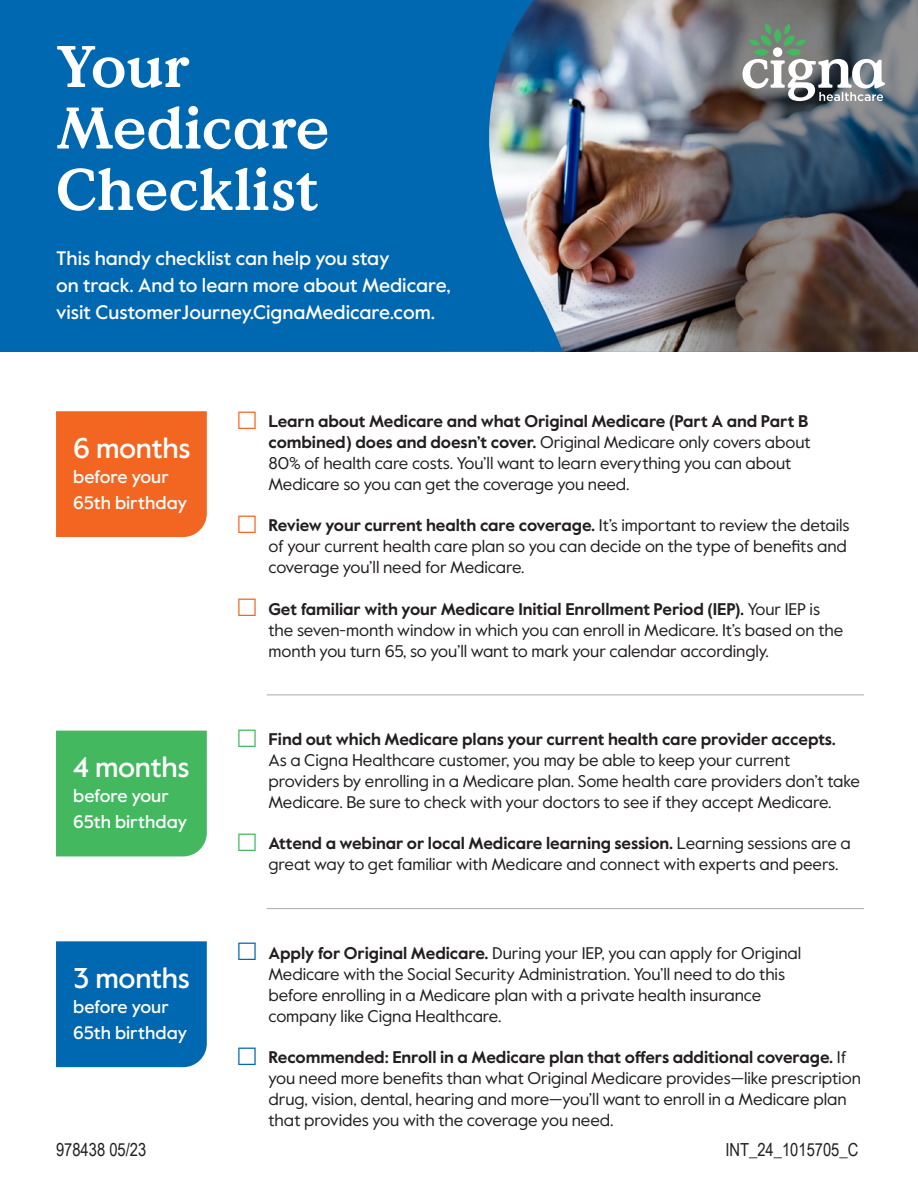
<style>
.page{position:relative;width:918px;height:1188px;background:#fff}
.page>*{position:absolute;margin:0;border:0;box-sizing:border-box;transform-origin:0 0}
.t1{font:700 58.5px/61.5px "Value Serif Pro";color:#fff}
.t2{font:500 28.5px "Value Sans Pro";letter-spacing:-.01em;color:#fff}
.t3{font:500 19.5px/27px "Value Sans Pro";color:#fff}
.t4{font:500 18px "Value Sans Pro";color:#fff}
.t5{font:18px "Arial Narrow";color:#231f20}
.List_Paragraph{font:16.8px/21px "Value Sans Pro";letter-spacing:-.005em;color:#231f20}
.s1{color:#f36621}
.s2{font-weight:700}
.s3{color:#43b85f}
.s4{color:#0067b1}
</style>
<div class="page">
<div style="left:0;top:0;width:854px;height:352px;background:#0067b1"></div>
<img style="left:563px;top:0;width:77px;height:352px">
<img style="left:439px;top:0;width:124px;height:352px">
<img style="left:640px;top:0;width:278px;height:352px">
<svg style="left:742px;top:24px;width:143px;height:77px;background:#838c8a"></svg>
<hr style="left:267px;top:695px;width:597px;height:1px;background:#a8a9ad">
<hr style="left:267px;top:908px;width:597px;height:1px;background:#a8a9ad">
<div style="left:56px;top:411px;width:151px;height:126px;background:#f36621"></div>
<div style="left:56px;top:731px;width:151px;height:125px;background:#43b85f"></div>
<div style="left:56px;top:941px;width:151px;height:126px;background:#0067b1"></div>
<p class="t1" style="left:56px;top:38px;width:135px">Your</p>
<p class="t1" style="left:56px;top:100px;width:275px">Medicare<br>Checklist</p>
<p class="t3" style="left:56px;top:246px;width:335px">This handy checklist can help you stay</p>
<p class="t3" style="left:56px;top:273px;width:396px">on track. And to learn more about Medicare, visit CustomerJourney.CignaMedicare.com.</p>
<p class="t2" style="left:73px;top:430px;width:119px">6 months</p>
<p class="t4" style="left:73px;top:466px;width:97px">before your</p>
<p class="t4" style="left:73px;top:491px;width:115px">65th birthday</p>
<p class="t2" style="left:73px;top:750px;width:118px">4 months</p>
<p class="t4" style="left:73px;top:785px;width:97px">before your</p>
<p class="t4" style="left:73px;top:811px;width:115px">65th birthday</p>
<p class="t2" style="left:73px;top:961px;width:118px">3 months</p>
<p class="t4" style="left:73px;top:996px;width:97px">before your</p>
<p class="t4" style="left:73px;top:1022px;width:115px">65th birthday</p>
<p class="List_Paragraph" style="left:268px;top:411px;width:544px;text-indent:-32px"><span class="s1">◻</span> <span class="s2">Learn about Medicare and what Original Medicare (Part A and Part B combined) does and doesn’t cover.</span> Original Medicare only covers about 80% of health care costs. You’ll want to learn everything you can about Medicare so you can get the coverage you need.</p>
<p class="List_Paragraph" style="left:268px;top:515px;width:583px;text-indent:-32px"><span class="s1">◻</span> <span class="s2">Review your current health care coverage.</span> It’s important to review the details of your current health care plan so you can decide on the type of benefits and coverage you’ll need for Medicare.</p>
<p class="List_Paragraph" style="left:268px;top:599px;width:576px;text-indent:-32px"><span class="s1">◻</span> <span class="s2">Get familiar with your Medicare Initial Enrollment Period (IEP).</span> Your IEP is the seven-month window in which you can enroll in Medicare. It’s based on the month you turn 65, so you’ll want to mark your calendar accordingly.</p>
<p class="List_Paragraph" style="left:268px;top:729px;width:593px;text-indent:-32px"><span class="s3">◻</span> <span class="s2">Find out which Medicare plans your current health care provider accepts.<br></span>As a Cigna Healthcare customer, you may be able to keep your current providers by enrolling in a Medicare plan. Some health care providers don’t take Medicare. Be sure to check with your doctors to see if they accept Medicare.</p>
<p class="List_Paragraph" style="left:268px;top:833px;width:584px;text-indent:-32px"><span class="s3">◻</span> <span class="s2">Attend a webinar or local Medicare learning session.</span> Learning sessions are a great way to get familiar with Medicare and connect with experts and peers.</p>
<p class="List_Paragraph" style="left:268px;top:943px;width:534px;text-indent:-32px"><span class="s4">◻</span> <span class="s2">Apply for Original Medicare.</span> During your IEP, you can apply for Original Medicare with the Social Security Administration. You’ll need to do this before enrolling in a Medicare plan with a private health insurance company like Cigna Healthcare.</p>
<p class="List_Paragraph" style="left:268px;top:1047px;width:594px;text-indent:-32px"><span class="s4">◻</span> <span class="s2">Recommended: Enroll in a Medicare plan that offers additional coverage.</span> If you need more benefits than what Original Medicare provides—like prescription drug, vision, dental, hearing and more—you’ll want to enroll in a Medicare plan that provides you with the coverage you need.</p>
<p class="t5" style="left:56px;top:1136px;width:92px">978438 05/23</p>
<p class="t5" style="left:725px;top:1136px;width:134px">INT_24_1015705_C</p>
</div>
